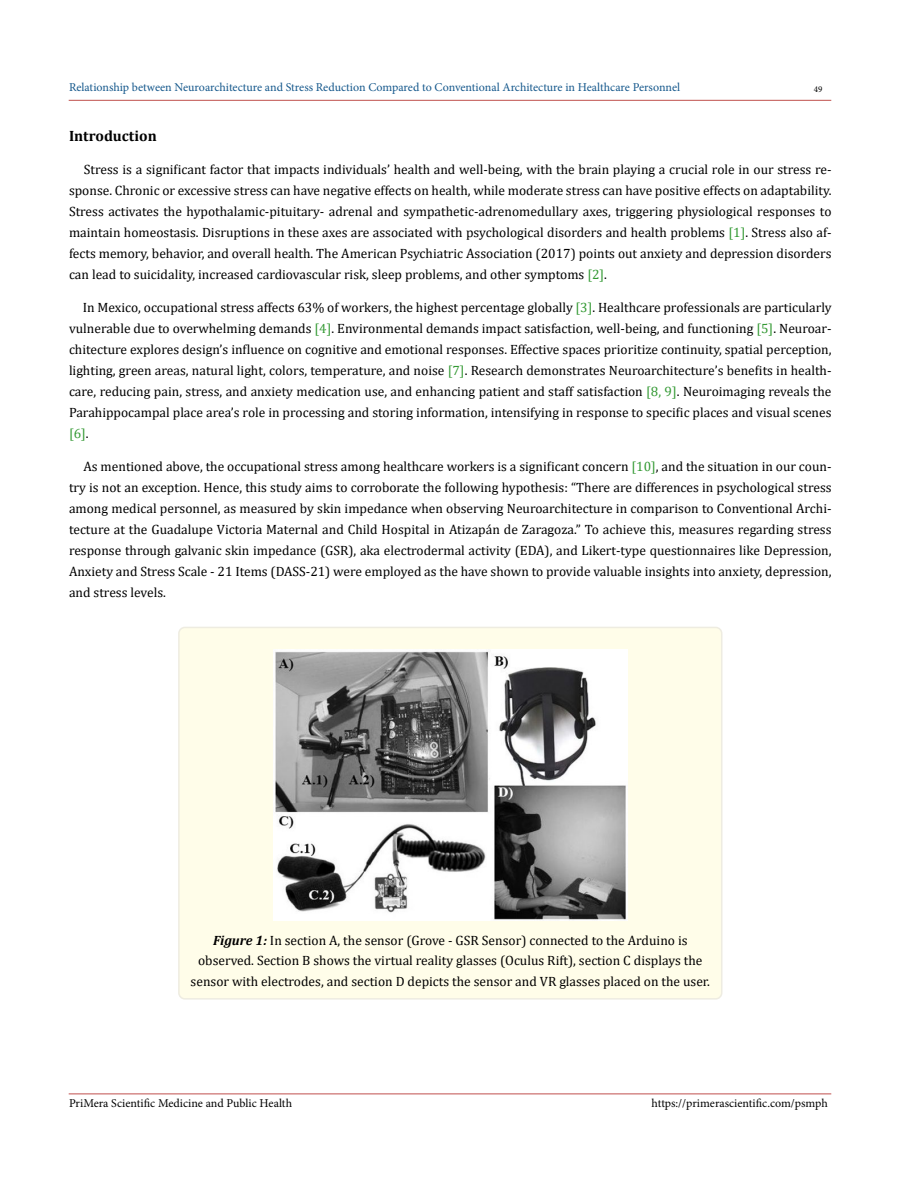
<style>
.page{position:relative;width:900px;height:1188px;background:#fff}
.page>*{position:absolute;margin:0;border:0;box-sizing:border-box;transform-origin:0 0}
.t1{font:700 15px "Cambria";color:#000}
.t2{font:13.5px/21px "Cambria";color:#000;text-align:justify}
.t3{font:12px "Minion Pro";letter-spacing:-.005em;color:#15588c}
.t4{font:12px "Minion Pro";color:#000}
.t5{font:9px "Minion Pro";color:#000}
.s1{color:#393}
.s2{font-weight:700;font-style:italic}
</style>
<div class="page">
<hr style="left:69px;top:100px;width:762px;height:1px;background:#c0504d">
<hr style="left:69px;top:1094px;width:762px;height:1px;background:#c0504d">
<div style="left:179px;top:627px;width:543px;height:372px;background:#fffde9;border-radius:6px"></div>
<div style="left:178px;top:627px;width:544px;height:373px;border:2px solid #eeece1;border-radius:6px"></div>
<img style="left:273px;top:650px;width:354px;height:270px">
<p class="t3" style="left:69px;top:79px;width:613px">Relationship between Neuroarchitecture and Stress Reduction Compared to Conventional Architecture in Healthcare Personnel</p>
<p class="t5" style="left:814px;top:83px;width:10px">49</p>
<p class="t1" style="left:69px;top:125px;width:89px">Introduction</p>
<p class="t2" style="left:69px;top:159px;width:764px;text-indent:15px">Stress is a significant factor that impacts individuals’ health and well-being, with the brain playing a crucial role in our stress re&shy;sponse. Chronic or excessive stress can have negative effects on health, while moderate stress can have positive effects on adaptability.<br>Stress activates the hypothalamic-pituitary- adrenal and sympathetic-adrenomedullary axes, triggering physiological responses to maintain homeostasis. Disruptions in these axes are associated with psychological disorders and health problems <span class="s1">[1]</span>. Stress also af&shy;fects memory, behavior, and overall health. The American Psychiatric Association (2017) points out anxiety and depression disorders can lead to suicidality, increased cardiovascular risk, sleep problems, and other symptoms <span class="s1">[2]</span>.</p>
<p class="t2" style="left:69px;top:297px;width:764px;text-indent:14px">In Mexico, occupational stress affects 63% of workers, the highest percentage globally <span class="s1">[3]</span>. Healthcare professionals are particularly vulnerable due to overwhelming demands <span class="s1">[4]</span>. Environmental demands impact satisfaction, well-being, and functioning <span class="s1">[5]</span>. Neuroar&shy;chitecture explores design’s influence on cognitive and emotional responses. Effective spaces prioritize continuity, spatial perception, lighting, green areas, natural light, colors, temperature, and noise <span class="s1">[7]</span>. Research demonstrates Neuroarchitecture’s benefits in health&shy;care, reducing pain, stress, and anxiety medication use, and enhancing patient and staff satisfaction <span class="s1">[8, 9]</span>. Neuroimaging reveals the Parahippocampal place area’s role in processing and storing information, intensifying in response to specific places and visual scenes <span class="s1">[6]</span>.</p>
<p class="t2" style="left:69px;top:456px;width:764px;text-indent:15px">As mentioned above, the occupational stress among healthcare workers is a significant concern <span class="s1">[10]</span>, and the situation in our coun&shy;try is not an exception. Hence, this study aims to corroborate the following hypothesis: “There are differences in psychological stress among medical personnel, as measured by skin impedance when observing Neuroarchitecture in comparison to Conventional Archi&shy;tecture at the Guadalupe Victoria Maternal and Child Hospital in Atizapán de Zaragoza.” To achieve this, measures regarding stress response through galvanic skin impedance (GSR), aka electrodermal activity (EDA), and Likert-type questionnaires like Depression, Anxiety and Stress Scale - 21 Items (DASS-21) were employed as the have shown to provide valuable insights into anxiety, depression, and stress levels.</p>
<p class="t2" style="left:191px;top:930px;width:521px;line-height:20.2px;text-align:center"><span class="s2">Figure 1:</span> In section A, the sensor (Grove - GSR Sensor) connected to the Arduino is observed. Section B shows the virtual reality glasses (Oculus Rift), section C displays the sensor with electrodes, and section D depicts the sensor and VR glasses placed on the user.</p>
<p class="t4" style="left:69px;top:1095px;width:225px">PriMera Scientific Medicine and Public Health</p>
<p class="t4" style="left:652px;top:1095px;width:178px">https://primerascientific.com/psmph</p>
</div>
